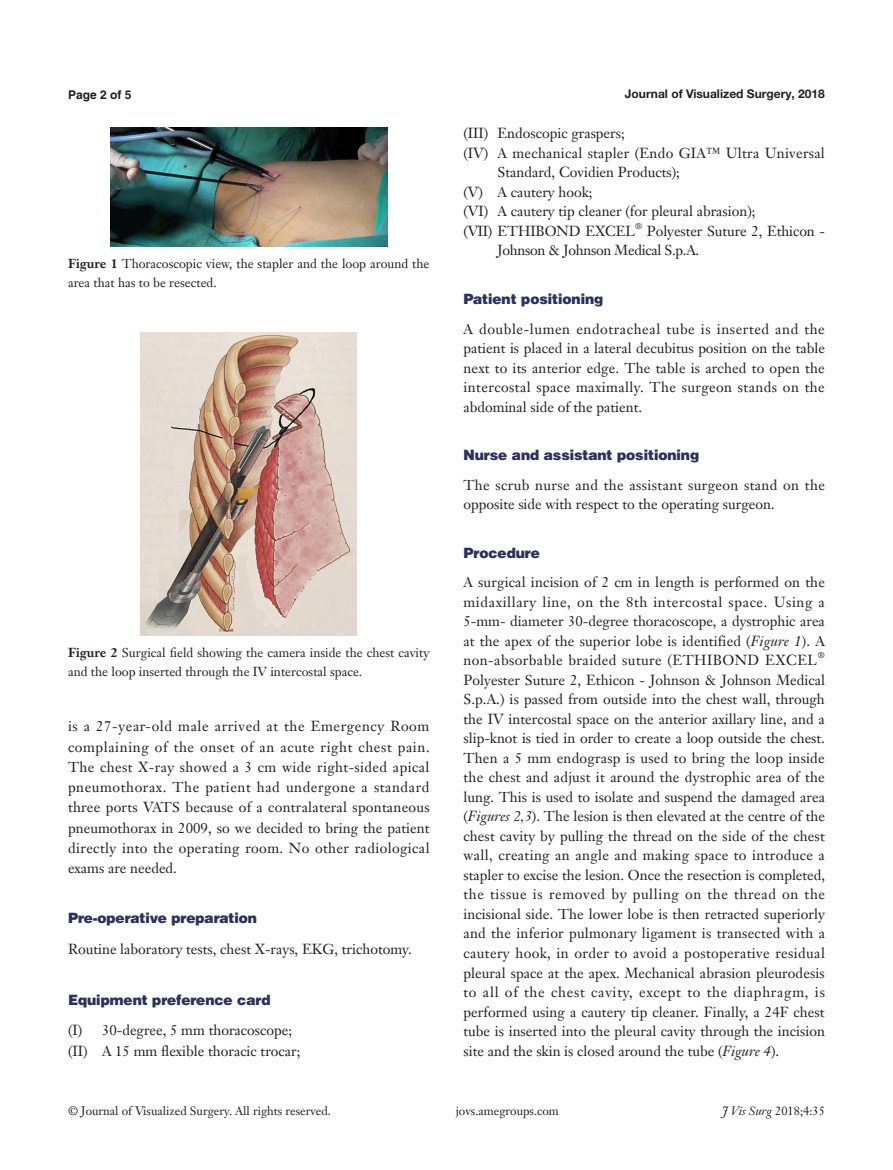
<style>
.page{position:relative;width:893px;height:1170px;background:#fff}
.page>*{position:absolute;margin:0;border:0;box-sizing:border-box;transform-origin:0 0}
.t1{font:14.25px/19.5px "Janson Text LT";color:#231f20;text-align:justify}
.t2{font:900 14.25px "Helvetica";color:#2c305d}
.t3{font:14.25px/19.5px "Janson Text LT";letter-spacing:.02em;color:#231f20}
.t4{font:12.75px/19.5px "Janson Text LT";color:#231f20}
.t5{font:12px "Janson Text LT";color:#231f20}
.t6{font:700 12px "Helvetica Neue LT Pro";color:#231f20}
.t7{font:700 12px "Helvetica";color:#231f20}
.t8{font:8.25px "Janson Text LT";color:#231f20}
.s1{font-weight:700}
.s2{font-style:italic}
</style>
<div class="page">
<img style="left:111px;top:128px;width:276px;height:118px">
<img style="left:141px;top:333px;width:216px;height:302px">
<p class="t7" style="left:68px;top:88px;width:65px">Page 2 of 5</p>
<p class="t4" style="left:68px;top:254px;width:363px"><span class="s1">Figure 1</span> Thoracoscopic view, the stapler and the loop around the area that has to be resected.</p>
<p class="t4" style="left:68px;top:642px;width:363px"><span class="s1">Figure 2</span> Surgical field showing the camera inside the chest cavity and the loop inserted through the IV intercostal space.</p>
<p class="t1" style="left:68px;top:716px;width:363px;line-height:20.2px">is a 27-year-old male arrived at the Emergency Room complaining of the onset of an acute right chest pain.<br>The chest X-ray showed a 3 cm wide right-sided apical pneumothorax. The patient had undergone a standard three ports VATS because of a contralateral spontaneous pneumothorax in 2009, so we decided to bring the patient directly into the operating room. No other radiological exams are needed.</p>
<p class="t2" style="left:68px;top:909px;width:190px">Pre-operative preparation</p>
<p class="t1" style="left:68px;top:939px;width:345px">Routine laboratory tests, chest X-rays, EKG, trichotomy.</p>
<p class="t2" style="left:68px;top:990px;width:204px">Equipment preference card</p>
<p class="t1" style="left:68px;top:1020px;width:225px">(I) 30-degree, 5 mm thoracoscope;</p>
<p class="t1" style="left:68px;top:1040px;width:234px">(II) A 15 mm flexible thoracic trocar;</p>
<p class="t6" style="left:625px;top:86px;width:202px">Journal of Visualized Surgery, 2018</p>
<p class="t1" style="left:463px;top:124px;width:163px">(III) Endoscopic graspers;</p>
<p class="t3" style="left:497px;top:143px;width:329px;text-indent:-34px">(IV) A mechanical stapler (Endo GIA™ Ultra Universal<br>Standard, Covidien Products);</p>
<p class="t1" style="left:463px;top:182px;width:130px">(V) A cautery hook;</p>
<p class="t1" style="left:463px;top:202px;width:294px">(VI) A cautery tip cleaner (for pleural abrasion);</p>
<p class="t1" style="left:463px;top:221px;width:173px">(VII) ETHIBOND EXCEL</p>
<p class="t8" style="left:635px;top:221px;width:8px">®</p>
<p class="t1" style="left:497px;top:221px;width:329px;text-indent:149px">Polyester Suture 2, Ethicon -<br>Johnson &amp; Johnson Medical S.p.A.</p>
<p class="t2" style="left:463px;top:290px;width:141px">Patient positioning</p>
<p class="t1" style="left:463px;top:319px;width:363px">A double-lumen endotracheal tube is inserted and the patient is placed in a lateral decubitus position on the table next to its anterior edge. The table is arched to open the intercostal space maximally. The surgeon stands on the abdominal side of the patient.</p>
<p class="t2" style="left:463px;top:446px;width:237px">Nurse and assistant positioning</p>
<p class="t1" style="left:463px;top:475px;width:363px">The scrub nurse and the assistant surgeon stand on the opposite side with respect to the operating surgeon.</p>
<p class="t2" style="left:463px;top:543px;width:78px">Procedure</p>
<p class="t1" style="left:463px;top:572px;width:363px">A surgical incision of 2 cm in length is performed on the midaxillary line, on the 8th intercostal space. Using a 5-mm- diameter 30-degree thoracoscope, a dystrophic area at the apex of the superior lobe is identified (<span class="s2">Figure 1</span>). A non-absorbable braided suture (ETHIBOND EXCEL</p>
<p class="t8" style="left:818px;top:650px;width:8px">®</p>
<p class="t1" style="left:463px;top:670px;width:363px">Polyester Suture 2, Ethicon - Johnson &amp; Johnson Medical S.p.A.) is passed from outside into the chest wall, through the IV intercostal space on the anterior axillary line, and a slip-knot is tied in order to create a loop outside the chest.<br>Then a 5 mm endograsp is used to bring the loop inside the chest and adjust it around the dystrophic area of the lung. This is used to isolate and suspend the damaged area (<span class="s2">Figures 2,3</span>). The lesion is then elevated at the centre of the chest cavity by pulling the thread on the side of the chest wall, creating an angle and making space to introduce a stapler to excise the lesion. Once the resection is completed, the tissue is removed by pulling on the thread on the incisional side. The lower lobe is then retracted superiorly and the inferior pulmonary ligament is transected with a cautery hook, in order to avoid a postoperative residual pleural space at the apex. Mechanical abrasion pleurodesis to all of the chest cavity, except to the diaphragm, is performed using a cautery tip cleaner. Finally, a 24F chest tube is inserted into the pleural cavity through the incision site and the skin is closed around the tube (<span class="s2">Figure 4</span>).</p>
<p class="t5" style="left:68px;top:1103px;width:264px">© Journal of Visualized Surgery. All rights reserved.</p>
<p class="t5" style="left:456px;top:1103px;width:105px">jovs.amegroups.com</p>
<p class="t5" style="left:722px;top:1103px;width:104px"><span class="s2">J Vis Surg</span> 2018;4:35</p>
</div>
